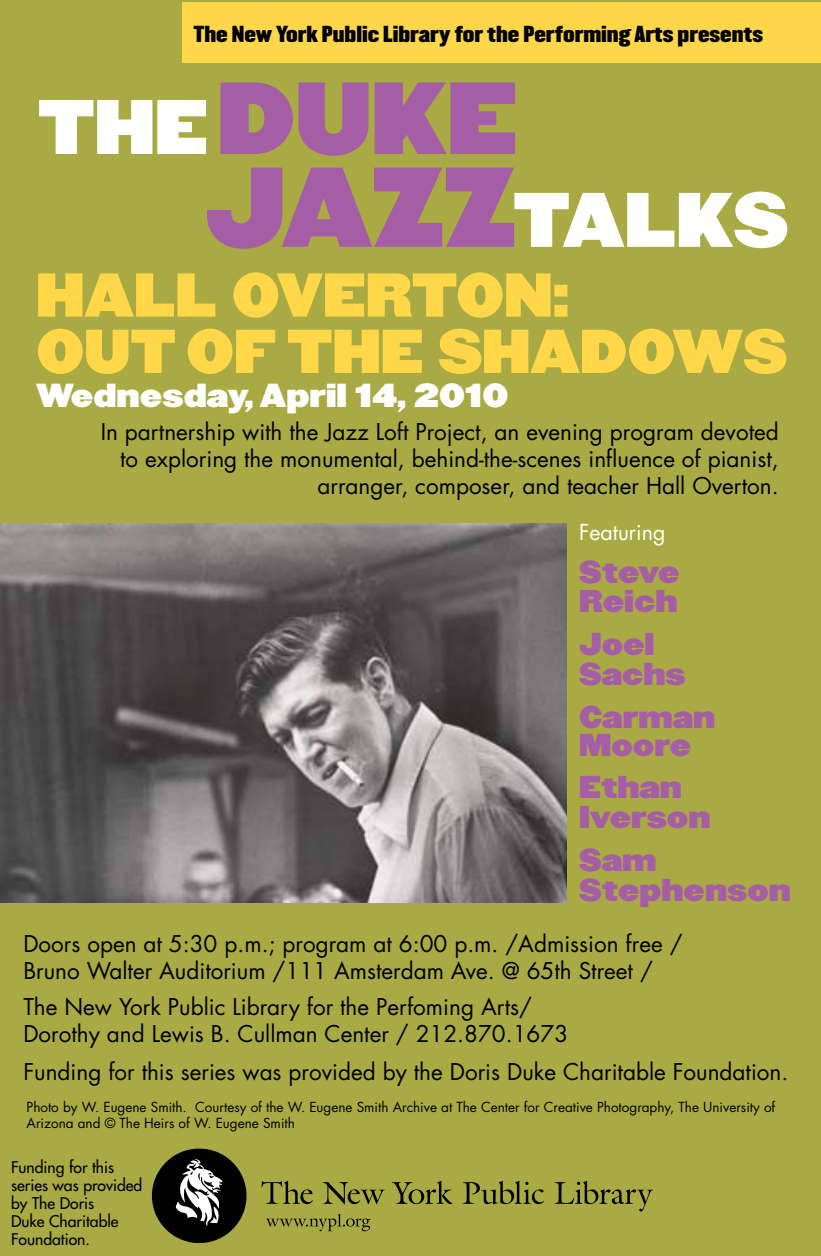
<style>
.page{position:relative;width:821px;height:1256px;background:#fff}
.page>*{position:absolute;margin:0;border:0;box-sizing:border-box;transform-origin:0 0}
.t1{font:89.33px "Champion HTF Heavyweight";color:#a55ea6}
.t2{font:67.27px "Champion HTF Heavyweight";color:#fff}
.t3{font:54px/56.2px "Champion HTF Heavyweight";color:#ffd749}
.t4{font:29.03px "Champion HTF Heavyweight";color:#fff}
.t5{font:27.68px/29.9px "Champion HTF Heavyweight";color:#a55ea6}
.t6{font:22.5px/27px "Futura Std";color:#000}
.t7{font:21.38px "Futura Std";color:#fff}
.t8{font:20.25px "Champion HTF Middleweight";color:#000}
.t9{font:500 15.75px/18px "Futura Std";color:#000}
.t10{font:13.5px/15.8px "Futura Std";color:#000}
.s1{font-size:67.27px;color:#fff}
.s2{font-size:99px;color:#a55ea6}
</style>
<div class="page">
<div style="left:0;top:0;width:820px;height:1256px;background:#a9aa44"></div>
<div style="left:152px;top:1148px;width:94px;height:95px;background:#000;border-radius:50%"></div>
<svg style="left:261px;top:1181px;width:52px;height:23px"></svg>
<svg style="left:323px;top:1182px;width:61px;height:22px"></svg>
<svg style="left:392px;top:1181px;width:60px;height:23px"></svg>
<svg style="left:462px;top:1181px;width:81px;height:23px"></svg>
<svg style="left:554px;top:1181px;width:98px;height:30px"></svg>
<svg style="left:266px;top:1214px;width:104px;height:17px"></svg>
<svg style="left:176px;top:1159px;width:46px;height:66px"></svg>
<img style="left:0;top:524px;width:566px;height:378px">
<div style="left:182px;top:3px;width:638px;height:60px;background:#ffd749"></div>
<p class="t8" style="left:193px;top:21px;width:571px">The New York Public Library for the Performing Arts presents</p>
<h1 class="t1" style="left:38px;top:61px;width:481px"><span class="s1">THE</span> DUKE</h1>
<h2 class="t2" style="left:205px;top:177px;width:584px"><span class="s2">JAZZ</span>TALKS</h2>
<h3 class="t3" style="left:36px;top:270px;width:752px">HALL OVERTON:<br>OUT OF THE SHADOWS</h3>
<p class="t4" style="left:36px;top:376px;width:473px">Wednesday, April 14, 2010</p>
<p class="t6" style="left:101px;top:418px;width:679px;text-align:right">In partnership with the Jazz Loft Project, an evening program devoted to exploring the monumental, behind-the-scenes influence of pianist, arranger, composer, and teacher Hall Overton.</p>
<p class="t7" style="left:579px;top:518px;width:88px">Featuring</p>
<p class="t5" style="left:579px;top:558px;width:102px">Steve<br>Reich</p>
<p class="t5" style="left:579px;top:631px;width:108px">Joel<br>Sachs</p>
<p class="t5" style="left:579px;top:705px;width:137px;line-height:27.7px">Carman<br>Moore</p>
<p class="t5" style="left:579px;top:774px;width:133px">Ethan<br>Iverson</p>
<p class="t5" style="left:579px;top:847px;width:213px">Sam<br>Stephenson</p>
<p class="t6" style="left:23px;top:930px;width:660px">Doors open at 5:30 p.m.; program at 6:00 p.m. /Admission free /<br>Bruno Walter Auditorium /111 Amsterdam Ave. @ 65th Street /</p>
<p class="t6" style="left:23px;top:993px;width:546px">The New York Public Library for the Perfoming Arts/<br>Dorothy and Lewis B. Cullman Center / 212.870.1673</p>
<p class="t6" style="left:23px;top:1058px;width:766px">Funding for this series was provided by the Doris Duke Charitable Foundation.</p>
<p class="t10" style="left:27px;top:1099px;width:749px">Photo by W. Eugene Smith. Courtesy of the W. Eugene Smith Archive at The Center for Creative Photography, The University of<br>Arizona and © The Heirs of W. Eugene Smith</p>
<p class="t9" style="left:11px;top:1157px;width:133px">Funding for this series was provided by The Doris<br>Duke Charitable<br>Foundation.</p>
</div>
